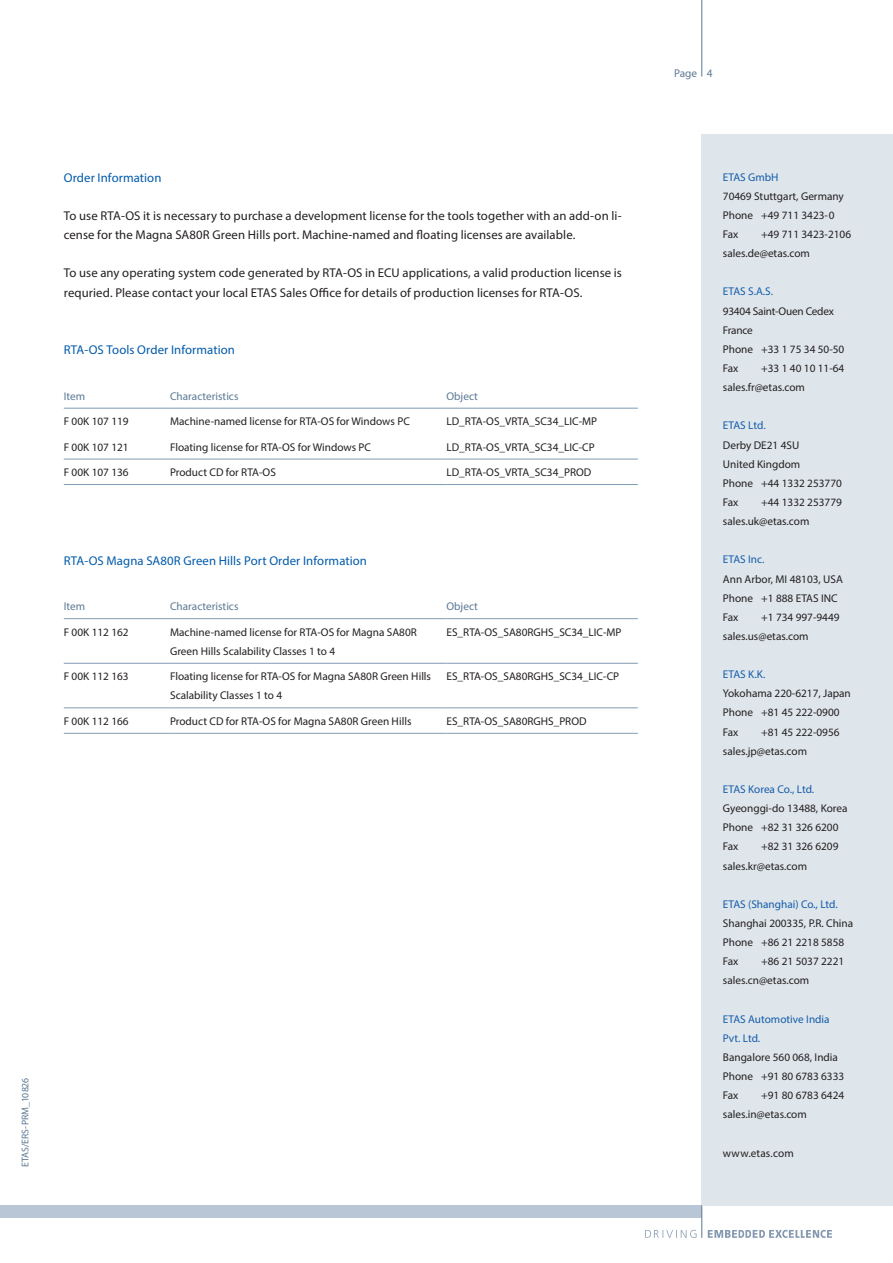
<style>
.page{position:relative;width:893px;height:1263px;background:#fff}
.page>*{position:absolute;margin:0;border:0;box-sizing:border-box;transform-origin:0 0}
.Copy{font:12.75px/19.2px "Myriad Pro";letter-spacing:.005em;color:#231f20}
.Subhead{font:12.75px "Myriad Pro";letter-spacing:.005em;color:#015aaa}
.Copy-2{font:11.25px/19.2px "Myriad Pro";color:#231f20}
.t1{font:11.25px/19.2px "Myriad Pro";color:#135cab}
.t2{font:11.25px "Myriad Pro";color:#5b7893}
.Copy-3{font:11.25px/19.2px "Myriad Pro";letter-spacing:-.02em;color:#231f20}
.t3{font:9.75px "Myriad Pro";color:#5b7893}
</style>
<div class="page">
<div style="left:702px;top:134px;width:191px;height:1071px;background:#dfe6eb"></div>
<hr style="left:701px;top:0;width:1px;height:77px;background:#5b7893">
<div style="left:0;top:1205px;width:702px;height:13px;background:#b8c6d6"></div>
<hr style="left:701px;top:1205px;width:1px;height:33px;background:#5b7893">
<svg style="left:645px;top:1230px;width:187px;height:8px"></svg>
<hr style="left:64px;top:408px;width:106px;height:1px;background:#809bb2">
<hr style="left:170px;top:408px;width:276px;height:1px;background:#809bb2">
<hr style="left:446px;top:408px;width:192px;height:1px;background:#809bb2">
<hr style="left:64px;top:459px;width:106px;height:1px;background:#809bb2">
<hr style="left:170px;top:459px;width:276px;height:1px;background:#809bb2">
<hr style="left:446px;top:459px;width:192px;height:1px;background:#809bb2">
<hr style="left:64px;top:484px;width:106px;height:1px;background:#809bb2">
<hr style="left:170px;top:484px;width:276px;height:1px;background:#809bb2">
<hr style="left:446px;top:484px;width:192px;height:1px;background:#809bb2">
<hr style="left:64px;top:618px;width:106px;height:1px;background:#809bb2">
<hr style="left:170px;top:618px;width:276px;height:1px;background:#809bb2">
<hr style="left:446px;top:618px;width:192px;height:1px;background:#809bb2">
<hr style="left:64px;top:663px;width:106px;height:1px;background:#809bb2">
<hr style="left:170px;top:663px;width:276px;height:1px;background:#809bb2">
<hr style="left:446px;top:663px;width:192px;height:1px;background:#809bb2">
<hr style="left:64px;top:707px;width:106px;height:1px;background:#809bb2">
<hr style="left:170px;top:707px;width:276px;height:1px;background:#809bb2">
<hr style="left:446px;top:707px;width:192px;height:1px;background:#809bb2">
<hr style="left:64px;top:733px;width:106px;height:1px;background:#809bb2">
<hr style="left:170px;top:733px;width:276px;height:1px;background:#809bb2">
<hr style="left:446px;top:733px;width:192px;height:1px;background:#809bb2">
<p class="Subhead" style="left:64px;top:170px;width:99px">Order Information</p>
<p class="Copy" style="left:64px;top:206px;width:559px">To use RTA-OS it is necessary to purchase a development license for the tools together with an add-on li&shy;cense for the Magna SA80R Green Hills port. Machine-named and floating licenses are available.</p>
<p class="Copy" style="left:64px;top:263px;width:560px">To use any operating system code generated by RTA-OS in ECU applications, a valid production license is requried. Please contact your local ETAS Sales Office for details of production licenses for RTA-OS.</p>
<p class="Subhead" style="left:64px;top:342px;width:173px">RTA-OS Tools Order Information</p>
<p class="t2" style="left:64px;top:389px;width:23px">Item</p>
<p class="t2" style="left:170px;top:389px;width:70px">Characteristics</p>
<p class="t2" style="left:446px;top:389px;width:33px">Object</p>
<p class="Copy-2" style="left:64px;top:412px;width:66px">F 00K 107 119</p>
<p class="Copy-2" style="left:170px;top:412px;width:241px">Machine-named license for RTA-OS for Windows PC</p>
<p class="Copy-2" style="left:446px;top:412px;width:152px">LD_RTA-OS_VRTA_SC34_LIC-MP</p>
<p class="Copy-2" style="left:64px;top:437px;width:66px">F 00K 107 121</p>
<p class="Copy-2" style="left:170px;top:437px;width:203px">Floating license for RTA-OS for Windows PC</p>
<p class="Copy-2" style="left:446px;top:437px;width:150px">LD_RTA-OS_VRTA_SC34_LIC-CP</p>
<p class="Copy-2" style="left:64px;top:462px;width:66px">F 00K 107 136</p>
<p class="Copy-2" style="left:170px;top:462px;width:107px">Product CD for RTA-OS</p>
<p class="Copy-2" style="left:446px;top:462px;width:146px">LD_RTA-OS_VRTA_SC34_PROD</p>
<p class="Subhead" style="left:64px;top:553px;width:305px">RTA-OS Magna SA80R Green Hills Port Order Information</p>
<p class="t2" style="left:64px;top:599px;width:23px">Item</p>
<p class="t2" style="left:170px;top:599px;width:70px">Characteristics</p>
<p class="t2" style="left:446px;top:599px;width:33px">Object</p>
<p class="Copy-2" style="left:64px;top:622px;width:66px">F 00K 112 162</p>
<p class="Copy-2" style="left:170px;top:622px;width:248px">Machine-named license for RTA-OS for Magna SA80R<br>Green Hills Scalability Classes 1 to 4</p>
<p class="Copy-2" style="left:446px;top:622px;width:177px">ES_RTA-OS_SA80RGHS_SC34_LIC-MP</p>
<p class="Copy-2" style="left:64px;top:667px;width:66px">F 00K 112 163</p>
<p class="Copy-2" style="left:170px;top:667px;width:262px">Floating license for RTA-OS for Magna SA80R Green Hills<br>Scalability Classes 1 to 4</p>
<p class="Copy-2" style="left:446px;top:667px;width:174px">ES_RTA-OS_SA80RGHS_SC34_LIC-CP</p>
<p class="Copy-2" style="left:64px;top:711px;width:66px">F 00K 112 166</p>
<p class="Copy-2" style="left:170px;top:711px;width:243px">Product CD for RTA-OS for Magna SA80R Green Hills</p>
<p class="Copy-2" style="left:446px;top:711px;width:142px">ES_RTA-OS_SA80RGHS_PROD</p>
<p class="t3" style="left:19px;top:1167px;width:91px;rotate:-90deg">ETAS/ERS-PRM_10826</p>
<p class="t2" style="left:674px;top:66px;width:40px">Page 4</p>
<p class="t1" style="left:723px;top:167px;width:57px">ETAS GmbH</p>
<p class="Copy-2" style="left:723px;top:186px;width:123px">70469 Stuttgart, Germany<br>Phone +49 711 3423-0<br>Fax</p>
<p class="Copy-2" style="left:723px;top:224px;width:130px;text-indent:38px">+49 711 3423-2106 sales.de@etas.com</p>
<p class="t1" style="left:723px;top:282px;width:52px">ETAS S.A.S.</p>
<p class="Copy-3" style="left:723px;top:301px;width:123px">93404 Saint-Ouen Cedex<br>France<br>Phone +33 1 75 34 50-50<br>Fax</p>
<p class="Copy-2" style="left:723px;top:358px;width:123px;text-indent:38px">+33 1 40 10 11-64 sales.fr@etas.com</p>
<p class="t1" style="left:723px;top:416px;width:44px">ETAS Ltd.</p>
<p class="Copy-2" style="left:723px;top:435px;width:121px">Derby DE21 4SU<br>United Kingdom<br>Phone +44 1332 253770<br>Fax</p>
<p class="Copy-2" style="left:723px;top:492px;width:121px;text-indent:38px">+44 1332 253779 sales.uk@etas.com</p>
<p class="t1" style="left:723px;top:550px;width:43px">ETAS Inc.</p>
<p class="Copy-2" style="left:723px;top:569px;width:122px">Ann Arbor, MI 48103, USA<br>Phone +1 888 ETAS INC<br>Fax</p>
<p class="Copy-2" style="left:723px;top:607px;width:118px;text-indent:38px">+1 734 997-9449 sales.us@etas.com</p>
<p class="t1" style="left:723px;top:665px;width:44px">ETAS K.K.</p>
<p class="Copy-2" style="left:723px;top:684px;width:129px">Yokohama 220-6217, Japan<br>Phone +81 45 222-0900<br>Fax</p>
<p class="Copy-2" style="left:723px;top:722px;width:118px;text-indent:38px">+81 45 222-0956 sales.jp@etas.com</p>
<p class="t1" style="left:723px;top:779px;width:93px">ETAS Korea Co., Ltd.</p>
<p class="Copy-2" style="left:723px;top:799px;width:126px">Gyeonggi-do 13488, Korea<br>Phone +82 31 326 6200<br>Fax</p>
<p class="Copy-2" style="left:723px;top:837px;width:117px;text-indent:38px">+82 31 326 6209 sales.kr@etas.com</p>
<p class="t1" style="left:723px;top:894px;width:116px">ETAS (Shanghai) Co., Ltd.</p>
<p class="Copy-2" style="left:723px;top:913px;width:132px">Shanghai 200335, P.R. China<br>Phone +86 21 2218 5858<br>Fax</p>
<p class="Copy-2" style="left:723px;top:952px;width:123px;text-indent:38px">+86 21 5037 2221 sales.cn@etas.com</p>
<p class="t1" style="left:723px;top:1009px;width:108px">ETAS Automotive India<br>Pvt. Ltd.</p>
<p class="Copy-2" style="left:723px;top:1047px;width:123px">Bangalore 560 068, India<br>Phone +91 80 6783 6333<br>Fax</p>
<p class="Copy-2" style="left:723px;top:1086px;width:123px;text-indent:38px">+91 80 6783 6424 sales.in@etas.com</p>
<p class="Copy-2" style="left:723px;top:1143px;width:72px">www.etas.com</p>
</div>
